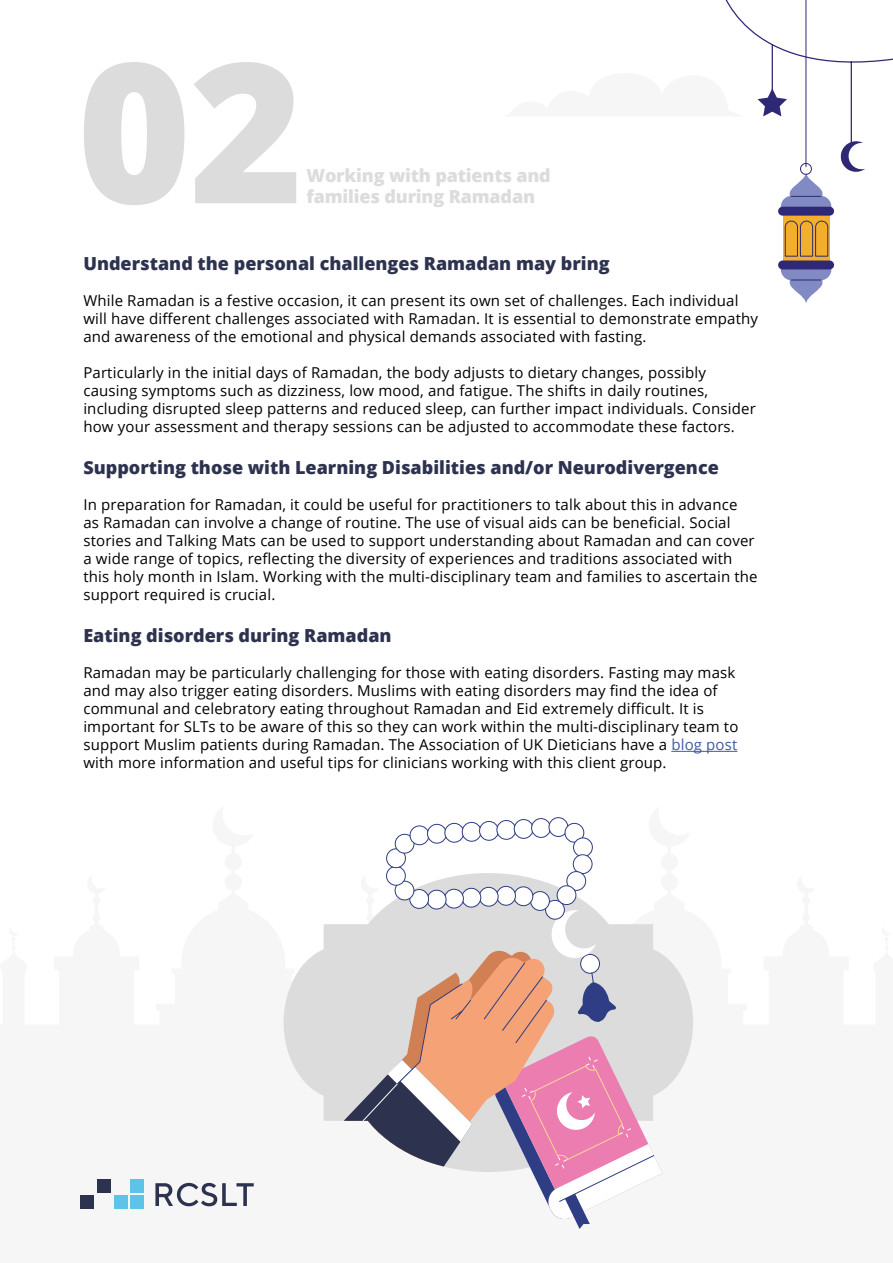
<style>
.page{position:relative;width:893px;height:1263px;background:#fff}
.page>*{position:absolute;margin:0;border:0;box-sizing:border-box;transform-origin:0 0}
.t1{font:800 195px "Open Sans";color:#dcdcdd}
.t2{font:800 18px "Open Sans";color:#2d324f}
.t3{font:800 18px/21px "Open Sans";letter-spacing:-.01em;color:#dcdcdd}
.t4{font:15px/18px "Open Sans";letter-spacing:.01em;color:#000}
.s1{color:#3f5aa2}
</style>
<div class="page">
<hr style="left:671px;top:751px;width:66px;height:1px;background:#3f5aa2">
<div style="left:114px;top:1195px;width:14px;height:14px;background:#5ec4e7"></div>
<div style="left:131px;top:1195px;width:13px;height:14px;background:#5ec4e7"></div>
<div style="left:131px;top:1179px;width:13px;height:14px;background:#5ec4e7"></div>
<div style="left:80px;top:1195px;width:14px;height:14px;background:#2d324f"></div>
<div style="left:97px;top:1179px;width:13px;height:14px;background:#2d324f"></div>
<svg style="left:155px;top:1183px;width:99px;height:23px"></svg>
<svg style="left:725px;top:0;width:168px;height:304px"></svg>
<svg style="left:284px;top:873px;width:409px;height:248px"></svg>
<div style="left:545px;top:900px;width:19px;height:19px;background:#fff;border-radius:50%"></div>
<div style="left:545px;top:899px;width:20px;height:21px;border:1px solid #2e3d84;border-radius:50%"></div>
<div style="left:530px;top:891px;width:20px;height:19px;background:#fff;border-radius:50%"></div>
<div style="left:530px;top:891px;width:20px;height:20px;border:1px solid #2e3d84;border-radius:50%"></div>
<div style="left:514px;top:887px;width:19px;height:19px;background:#fff;border-radius:50%"></div>
<div style="left:513px;top:886px;width:21px;height:20px;border:1px solid #2e3d84;border-radius:50%"></div>
<div style="left:496px;top:886px;width:20px;height:19px;background:#fff;border-radius:50%"></div>
<div style="left:496px;top:886px;width:20px;height:20px;border:1px solid #2e3d84;border-radius:50%"></div>
<div style="left:479px;top:887px;width:19px;height:19px;background:#fff;border-radius:50%"></div>
<div style="left:478px;top:886px;width:21px;height:21px;border:1px solid #2e3d84;border-radius:50%"></div>
<svg style="left:462px;top:888px;width:19px;height:19px"></svg>
<div style="left:461px;top:887px;width:21px;height:21px;border:1px solid #2e3d84;border-radius:50%"></div>
<div style="left:444px;top:889px;width:20px;height:19px;background:#fff;border-radius:50%"></div>
<div style="left:444px;top:888px;width:20px;height:21px;border:1px solid #2e3d84;border-radius:50%"></div>
<div style="left:427px;top:890px;width:19px;height:19px;background:#fff;border-radius:50%"></div>
<div style="left:426px;top:889px;width:21px;height:21px;border:1px solid #2e3d84;border-radius:50%"></div>
<div style="left:410px;top:889px;width:19px;height:19px;background:#fff;border-radius:50%"></div>
<div style="left:409px;top:889px;width:20px;height:20px;border:1px solid #2e3d84;border-radius:50%"></div>
<svg style="left:395px;top:881px;width:19px;height:19px"></svg>
<div style="left:394px;top:880px;width:21px;height:21px;border:1px solid #2e3d84;border-radius:50%"></div>
<div style="left:386px;top:866px;width:19px;height:19px;background:#fff;border-radius:50%"></div>
<div style="left:386px;top:866px;width:20px;height:20px;border:1px solid #2e3d84;border-radius:50%"></div>
<div style="left:386px;top:848px;width:20px;height:20px;border:1px solid #2e3d84;border-radius:50%"></div>
<div style="left:395px;top:834px;width:19px;height:19px;background:#fff;border-radius:50%"></div>
<div style="left:394px;top:833px;width:21px;height:21px;border:1px solid #2e3d84;border-radius:50%"></div>
<div style="left:410px;top:826px;width:19px;height:19px;background:#fff;border-radius:50%"></div>
<div style="left:409px;top:825px;width:21px;height:20px;border:1px solid #2e3d84;border-radius:50%"></div>
<div style="left:427px;top:824px;width:19px;height:19px;background:#fff;border-radius:50%"></div>
<div style="left:427px;top:823px;width:20px;height:21px;border:1px solid #2e3d84;border-radius:50%"></div>
<div style="left:445px;top:823px;width:19px;height:19px;background:#fff;border-radius:50%"></div>
<div style="left:444px;top:823px;width:20px;height:20px;border:1px solid #2e3d84;border-radius:50%"></div>
<div style="left:462px;top:822px;width:19px;height:19px;background:#fff;border-radius:50%"></div>
<div style="left:461px;top:822px;width:21px;height:20px;border:1px solid #2e3d84;border-radius:50%"></div>
<div style="left:479px;top:821px;width:19px;height:19px;background:#fff;border-radius:50%"></div>
<div style="left:479px;top:821px;width:20px;height:20px;border:1px solid #2e3d84;border-radius:50%"></div>
<div style="left:497px;top:820px;width:19px;height:19px;background:#fff;border-radius:50%"></div>
<div style="left:496px;top:820px;width:20px;height:20px;border:1px solid #2e3d84;border-radius:50%"></div>
<div style="left:514px;top:819px;width:19px;height:19px;background:#fff;border-radius:50%"></div>
<div style="left:513px;top:819px;width:21px;height:20px;border:1px solid #2e3d84;border-radius:50%"></div>
<div style="left:531px;top:818px;width:20px;height:19px;background:#fff;border-radius:50%"></div>
<div style="left:531px;top:818px;width:20px;height:20px;border:1px solid #2e3d84;border-radius:50%"></div>
<div style="left:549px;top:817px;width:19px;height:20px;background:#fff;border-radius:50%"></div>
<div style="left:548px;top:817px;width:21px;height:20px;border:1px solid #2e3d84;border-radius:50%"></div>
<div style="left:565px;top:823px;width:19px;height:19px;background:#fff;border-radius:50%"></div>
<div style="left:564px;top:822px;width:21px;height:21px;border:1px solid #2e3d84;border-radius:50%"></div>
<div style="left:573px;top:838px;width:19px;height:19px;background:#fff;border-radius:50%"></div>
<div style="left:573px;top:837px;width:20px;height:20px;border:1px solid #2e3d84;border-radius:50%"></div>
<div style="left:573px;top:854px;width:19px;height:20px;background:#fff;border-radius:50%"></div>
<div style="left:572px;top:854px;width:21px;height:20px;border:1px solid #2e3d84;border-radius:50%"></div>
<div style="left:567px;top:871px;width:19px;height:19px;background:#fff;border-radius:50%"></div>
<div style="left:566px;top:871px;width:20px;height:20px;border:1px solid #2e3d84;border-radius:50%"></div>
<div style="left:557px;top:885px;width:19px;height:20px;background:#fff;border-radius:50%"></div>
<div style="left:556px;top:885px;width:21px;height:20px;border:1px solid #2e3d84;border-radius:50%"></div>
<svg style="left:344px;top:910px;width:318px;height:319px"></svg>
<h1 class="t1" style="left:77px;top:-16px;width:228px">02</h1>
<p class="t3" style="left:306px;top:164px;width:246px">Working with patients and families during Ramadan</p>
<p class="t2" style="left:83px;top:250px;width:528px">Understand the personal challenges Ramadan may bring</p>
<p class="t4" style="left:83px;top:291px;width:676px">While Ramadan is a festive occasion, it can present its own set of challenges. Each individual will have different challenges associated with Ramadan. It is essential to demonstrate empathy and awareness of the emotional and physical demands associated with fasting.</p>
<p class="t4" style="left:83px;top:363px;width:674px">Particularly in the initial days of Ramadan, the body adjusts to dietary changes, possibly causing symptoms such as dizziness, low mood, and fatigue. The shifts in daily routines, including disrupted sleep patterns and reduced sleep, can further impact individuals. Consider how your assessment and therapy sessions can be adjusted to accommodate these factors.</p>
<p class="t2" style="left:83px;top:454px;width:637px">Supporting those with Learning Disabilities and/or Neurodivergence</p>
<p class="t4" style="left:83px;top:495px;width:676px">In preparation for Ramadan, it could be useful for practitioners to talk about this in advance<br>as Ramadan can involve a change of routine. The use of visual aids can be beneficial. Social stories and Talking Mats can be used to support understanding about Ramadan and can cover a wide range of topics, reflecting the diversity of experiences and traditions associated with this holy month in Islam. Working with the multi-disciplinary team and families to ascertain the support required is crucial.</p>
<p class="t2" style="left:83px;top:622px;width:310px">Eating disorders during Ramadan</p>
<p class="t4" style="left:83px;top:663px;width:656px">Ramadan may be particularly challenging for those with eating disorders. Fasting may mask and may also trigger eating disorders. Muslims with eating disorders may find the idea of communal and celebratory eating throughout Ramadan and Eid extremely difficult. It is important for SLTs to be aware of this so they can work within the multi-disciplinary team to support Muslim patients during Ramadan. The Association of UK Dieticians have a <span class="s1">blog post </span>with more information and useful tips for clinicians working with this client group.</p>
</div>
